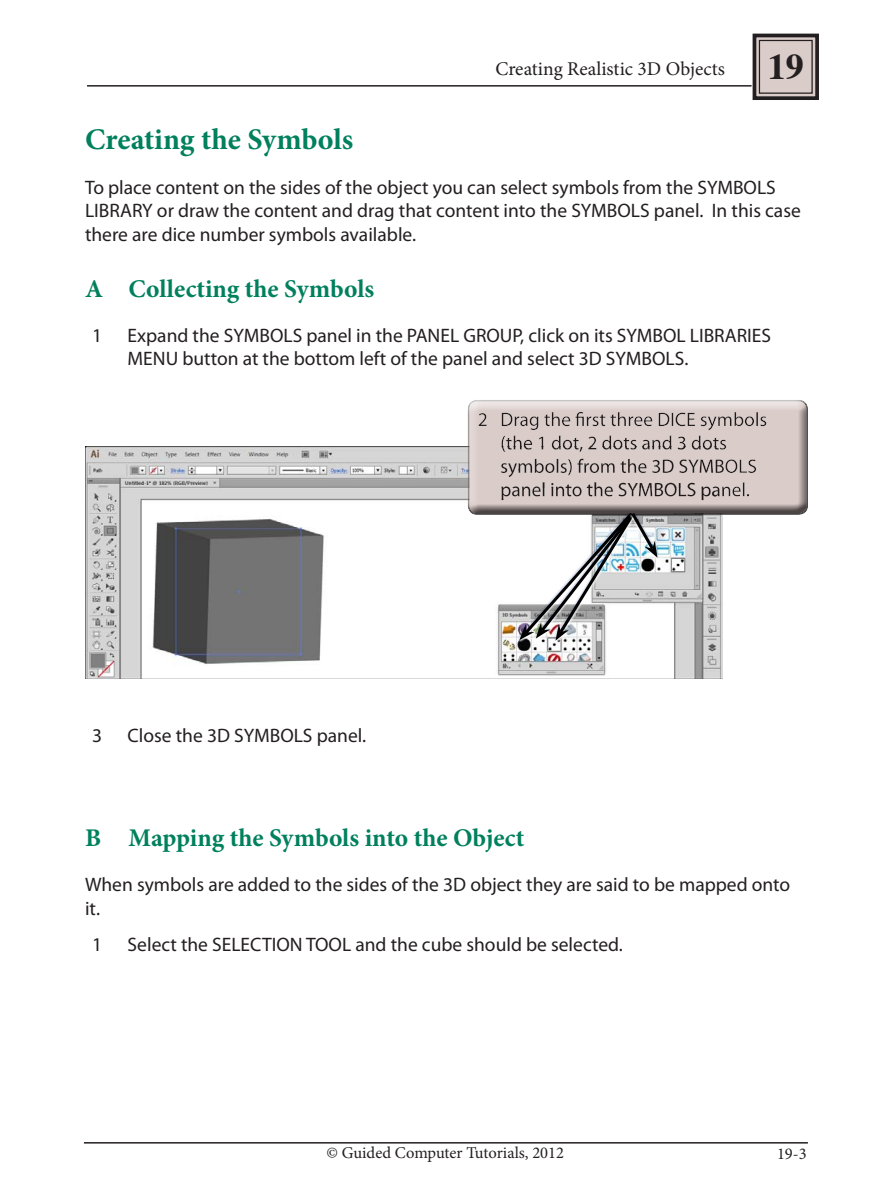
<style>
.page{position:relative;width:893px;height:1191px;background:#fff}
.page>*{position:absolute;margin:0;border:0;box-sizing:border-box;transform-origin:0 0}
.Index_section{font:700 36px "Times";color:#231f20}
.Sub-Head{font:700 30px "Minion Pro";color:#00805d}
.Sub-Head_point{font:700 25.5px "Minion Pro";color:#00805d}
.Paragraph{font:19.5px/23.4px "Myriad Pro";color:#231f20}
.Body{font:19.5px/23.4px "Myriad Pro";color:#231f20}
.Body-2{font:19.5px "Minion Pro";color:#231f20}
.Body-3{font:16.5px "Minion Pro";color:#231f20}
</style>
<div class="page">
<hr style="left:84px;top:1142px;width:724px;height:1px;background:#231f20">
<hr style="left:87px;top:85px;width:665px;height:2px;background:#231f20">
<svg style="left:751px;top:33px;width:68px;height:67px;background:#b1a6a4"></svg>
<div style="left:759px;top:40px;width:54px;height:54px;border:1px solid #231f20"></div>
<img style="left:85px;top:446px;width:638px;height:232px">
<svg style="left:468px;top:515px;width:255px;height:125px"></svg>
<div style="left:468px;top:397px;width:340px;height:111px;background:#fff;opacity:.75"></div>
<div style="left:468px;top:401px;width:340px;height:114px;background:#231f20;opacity:.75"></div>
<p class="Body-2" style="left:495px;top:56px;width:231px">Creating Realistic 3D Objects</p>
<p class="Index_section" style="left:768px;top:33px;width:37px">19</p>
<p class="Sub-Head" style="left:85px;top:119px;width:270px">Creating the Symbols</p>
<p class="Paragraph" style="left:85px;top:175px;width:717px">To place content on the sides of the object you can select symbols from the SYMBOLS<br>LIBRARY or draw the content and drag that content into the SYMBOLS panel. In this case there are dice number symbols available.</p>
<p class="Sub-Head_point" style="left:85px;top:271px;width:291px">A Collecting the Symbols</p>
<p class="Body" style="left:92px;top:323px;width:12px">1</p>
<p class="Body" style="left:128px;top:323px;width:645px">Expand the SYMBOLS panel in the PANEL GROUP, click on its SYMBOL LIBRARIES<br>MENU button at the bottom left of the panel and select 3D SYMBOLS.</p>
<p class="Body" style="left:92px;top:723px;width:12px">3</p>
<p class="Body" style="left:128px;top:723px;width:240px">Close the 3D SYMBOLS panel.</p>
<p class="Sub-Head_point" style="left:85px;top:820px;width:441px">B Mapping the Symbols into the Object</p>
<p class="Paragraph" style="left:85px;top:872px;width:707px">When symbols are added to the sides of the 3D object they are said to be mapped onto it.</p>
<p class="Body" style="left:92px;top:932px;width:12px">1</p>
<p class="Body" style="left:128px;top:932px;width:497px">Select the SELECTION TOOL and the cube should be selected.</p>
<p class="Body-3" style="left:327px;top:1141px;width:239px">© Guided Computer Tutorials, 2012</p>
<p class="Body-3" style="left:777px;top:1142px;width:31px">19-3</p>
</div>
